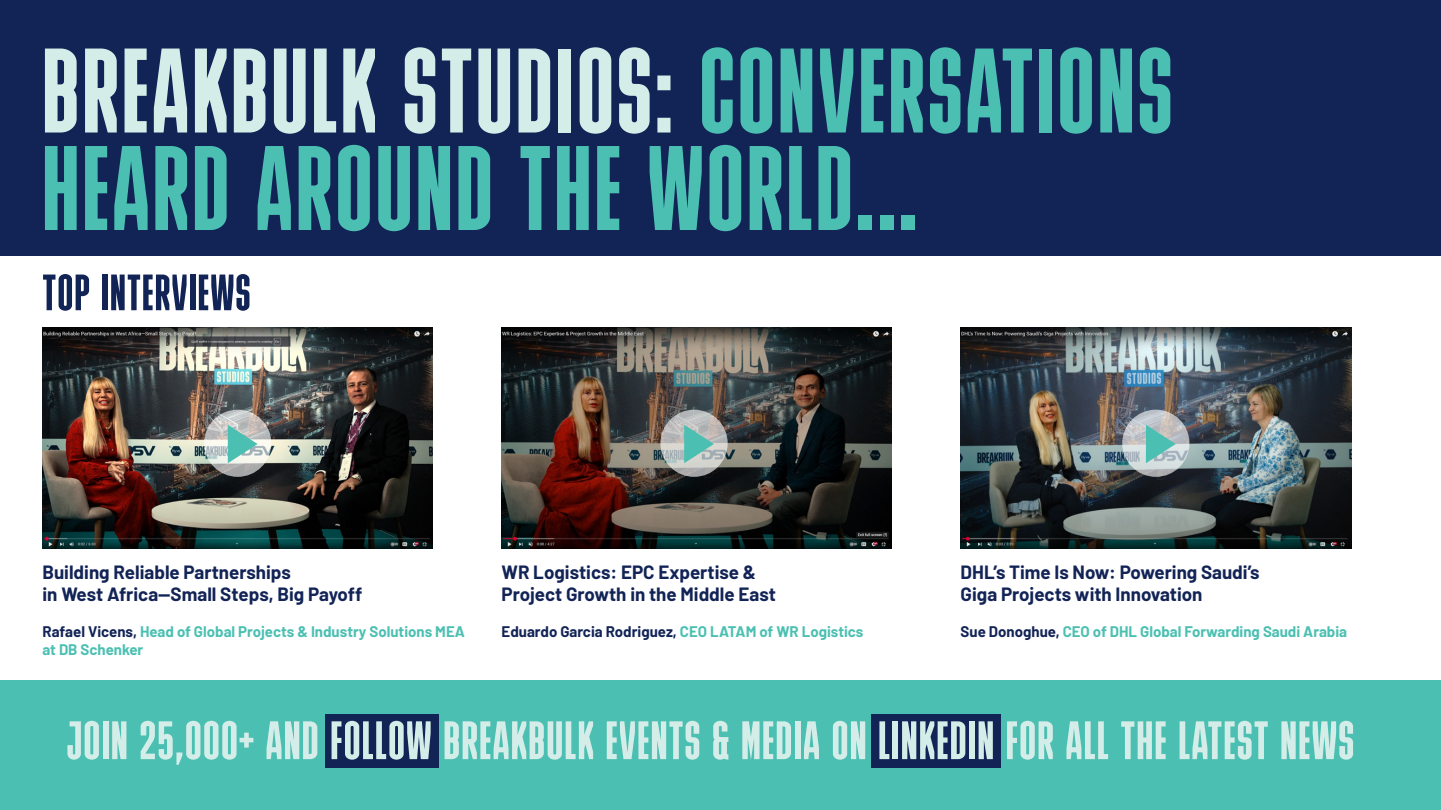
<style>
.page{position:relative;width:1441px;height:810px;background:#fff}
.page>*{position:absolute;margin:0;border:0;box-sizing:border-box;transform-origin:0 0}
.t1{font:120px/97.5px "Bulevar";letter-spacing:.03em;color:#4bc0b2}
.t2{font:54px "Bulevar";letter-spacing:.03em;color:#d4ede8}
.t3{font:51px "Bulevar";letter-spacing:.03em;color:#122356}
.t4{font:700 18.75px/22.5px "Barlow";color:#122356}
.t5{font:700 15px/18px "Barlow";color:#4bc0b2}
.t6{font:700 15px "Barlow";color:#122356}
.s1{color:#d4ede8}
.s2{color:#122356}
.s3{color:#4bc0b2}
</style>
<div class="page">
<img style="left:43px;top:327px;width:390px;height:221px">
<img style="left:501px;top:327px;width:390px;height:221px">
<img style="left:960px;top:327px;width:390px;height:221px">
<svg style="left:204px;top:410px;width:67px;height:67px;background:#c7c8c6"></svg>
<svg style="left:228px;top:425px;width:29px;height:38px"></svg>
<svg style="left:660px;top:410px;width:67px;height:67px;background:#bdbdbc"></svg>
<svg style="left:684px;top:425px;width:30px;height:38px"></svg>
<svg style="left:1122px;top:410px;width:67px;height:67px;background:#c4c8cb"></svg>
<svg style="left:1145px;top:425px;width:30px;height:38px"></svg>
<div style="left:0;top:681px;width:1440px;height:129px;background:#4bc0b2"></div>
<div style="left:0;top:0;width:1440px;height:255px;background:#122356"></div>
<div style="left:325px;top:714px;width:113px;height:53px;background:#122356"></div>
<div style="left:870px;top:714px;width:130px;height:53px;background:#122356"></div>
<p class="t1" style="left:43px;top:43px;width:1130px"><span class="s1">BREAKBULK STUDIOS:</span> CONVERSATIONS<br>HEARD AROUND THE WORLD...</p>
<p class="t3" style="left:43px;top:264px;width:209px">TOP INTERVIEWS</p>
<p class="t4" style="left:43px;top:559px;width:321px">Building Reliable Partnerships<br>in West Africa—Small Steps, Big Payoff</p>
<p class="t5" style="left:43px;top:622px;width:424px"><span class="s2">Rafael Vicens,</span> Head of Global Projects &amp; Industry Solutions MEA at DB Schenker</p>
<p class="t4" style="left:501px;top:559px;width:276px">WR Logistics: EPC Expertise &amp;<br>Project Growth in the Middle East</p>
<p class="t6" style="left:501px;top:621px;width:363px">Eduardo Garcia Rodriguez, <span class="s3">CEO LATAM of WR Logistics</span></p>
<p class="t4" style="left:960px;top:559px;width:300px">DHL’s Time Is Now: Powering Saudi’s<br>Giga Projects with Innovation</p>
<p class="t5" style="left:960px;top:622px;width:388px"><span class="s2">Sue Donoghue,</span> CEO of DHL Global Forwarding Saudi Arabia</p>
<p class="t2" style="left:67px;top:710px;width:1288px">JOIN 25,000+ AND FOLLOW BREAKBULK EVENTS &amp; MEDIA ON LINKEDIN FOR ALL THE LATEST NEWS</p>
</div>
